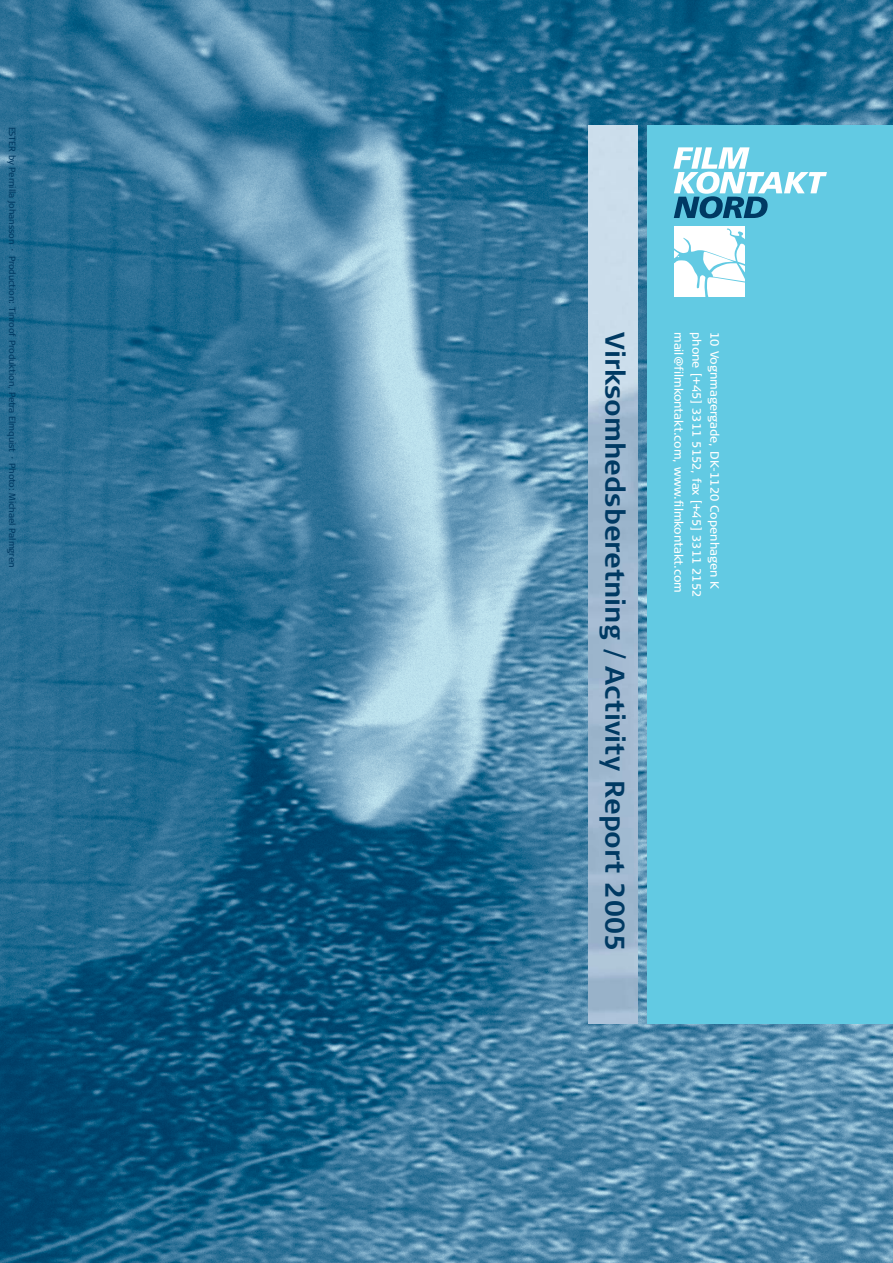
<style>
.page{position:relative;width:893px;height:1263px;background:#fff}
.page>*{position:absolute;margin:0;border:0;box-sizing:border-box;transform-origin:0 0}
.t1{font:700 27px "Signa Column";color:#003a63}
.t2{font:12px "Signa Column";color:#fff}
.t3{font:9px "Signa Column";letter-spacing:-.01em;color:#003a63}
</style>
<div class="page">
<img style="left:0;top:0;width:892px;height:1263px">
<div style="left:647px;top:126px;width:245px;height:898px;background:#62cae3"></div>
<div style="left:674px;top:226px;width:70px;height:71px;background:#fff"></div>
<svg style="left:674px;top:228px;width:70px;height:69px"></svg>
<svg style="left:673px;top:147px;width:153px;height:71px"></svg>
<img style="left:588px;top:126px;width:50px;height:898px">
<p class="t3" style="left:15px;top:127px;width:442px;rotate:90deg">ESTER by Pernilla Johansson · Production: Tinroof Produktion, Petra Elmquist · Photo: Michael Palmgren</p>
<h1 class="t1" style="left:624px;top:332px;width:621px;rotate:90deg">Virksomhedsberetning / Activity Report 2005</h1>
<p class="t2" style="left:683px;top:332px;width:262px;rotate:90deg">mail@filmkontakt.com, www.filmkontakt.com</p>
<p class="t2" style="left:701px;top:332px;width:267px;rotate:90deg">phone [+45] 3311 5152, fax [+45] 3311 2152</p>
<p class="t2" style="left:719px;top:332px;width:259px;rotate:90deg">10 Vognmagergade, DK-1120 Copenhagen K</p>
</div>
